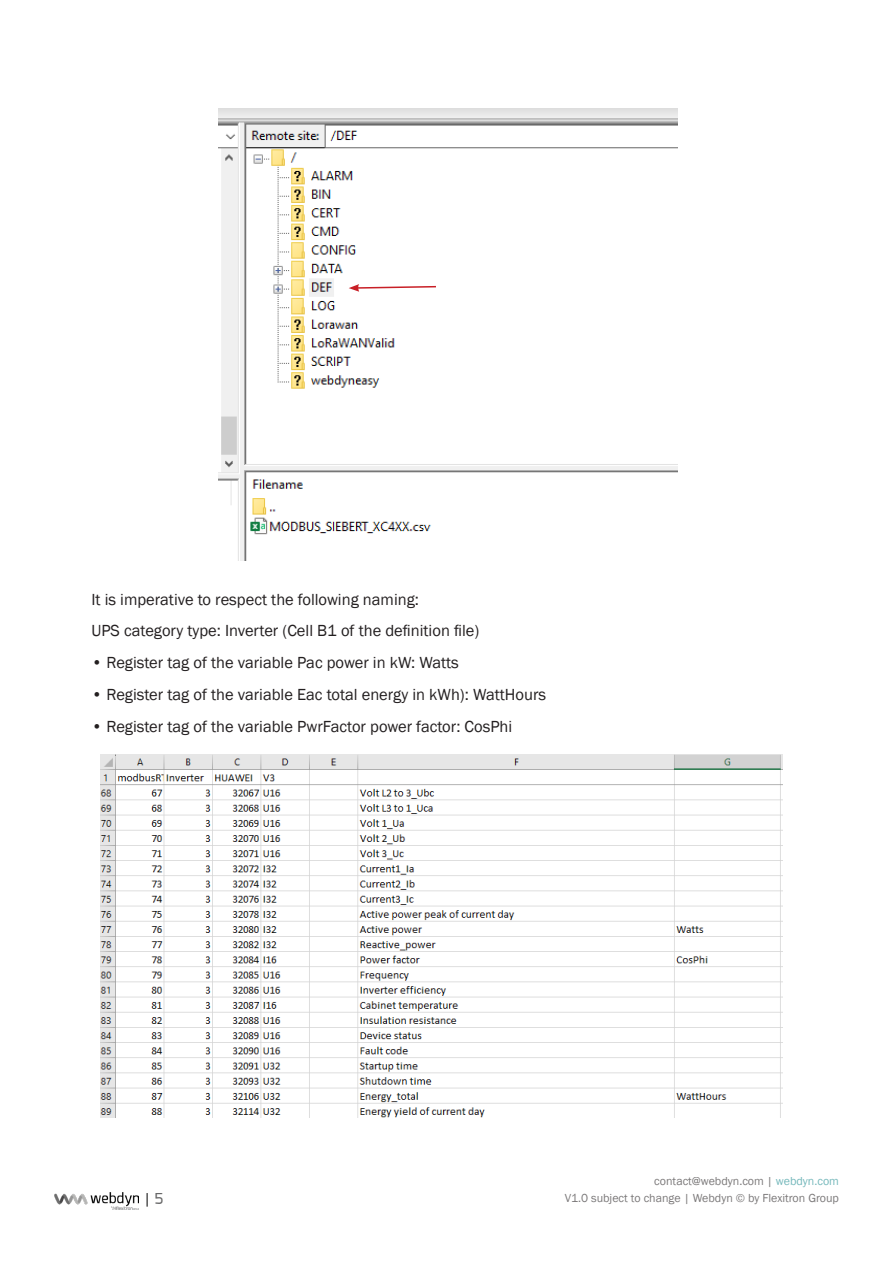
<style>
.page{position:relative;width:893px;height:1263px;background:#fff}
.page>*{position:absolute;margin:0;border:0;box-sizing:border-box;transform-origin:0 0}
.t1{font:16.5px "Franklin Gothic";color:#231f20}
.t2{font:15px "Esphimere";color:#000002}
.t3{font:12px "Franklin Gothic";color:#231f20}
.s1{color:#18888d}
</style>
<div class="page">
<svg style="left:147px;top:1193px;width:1px;height:13px"></svg>
<img style="left:54px;top:1192px;width:85px;height:18px">
<img style="left:218px;top:108px;width:460px;height:452px">
<svg style="left:349px;top:284px;width:88px;height:8px"></svg>
<img style="left:101px;top:755px;width:681px;height:362px">
<p class="t1" style="left:91px;top:589px;width:329px">It is imperative to respect the following naming:</p>
<p class="t1" style="left:91px;top:621px;width:389px">UPS category type: Inverter (Cell B1 of the definition file)</p>
<p class="t1" style="left:91px;top:652px;width:369px">• Register tag of the variable Pac power in kW: Watts</p>
<p class="t1" style="left:91px;top:684px;width:456px">• Register tag of the variable Eac total energy in kWh): WattHours</p>
<p class="t1" style="left:91px;top:716px;width:422px">• Register tag of the variable PwrFactor power factor: CosPhi</p>
<p class="t3" style="left:654px;top:1174px;width:186px">contact@webdyn.com | <span class="s1">webdyn.com</span></p>
<p class="t2" style="left:154px;top:1190px;width:10px">5</p>
<p class="t3" style="left:565px;top:1190px;width:276px">V1.0 subject to change | Webdyn © by Flexitron Group</p>
</div>
